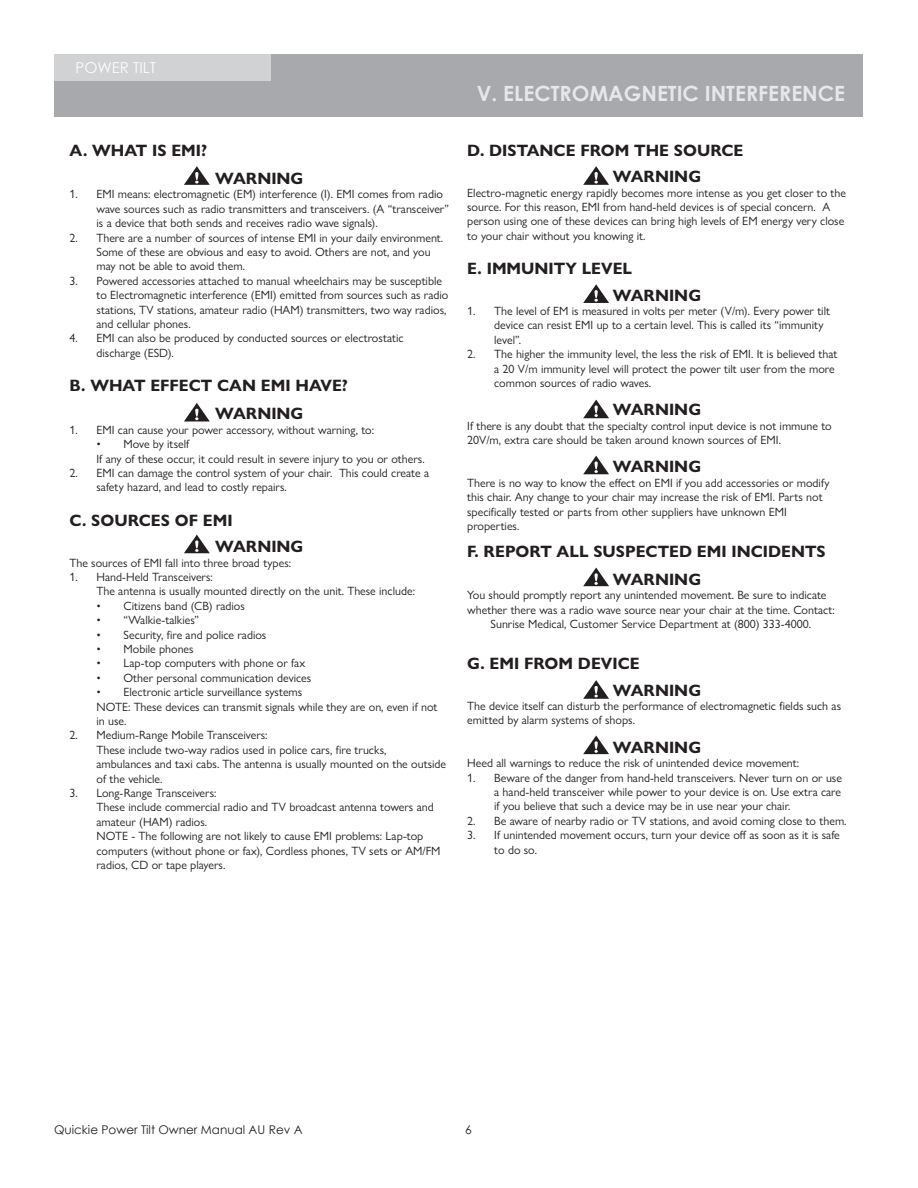
<style>
.page{position:relative;width:918px;height:1188px;background:#fff}
.page>*{position:absolute;margin:0;border:0;box-sizing:border-box;transform-origin:0 0}
.t1{font:700 21px "Century Gothic";color:#e6e7e9}
.t2{font:700 16.5px "Gill Sans Nova";color:#231f20}
.t3{font:15px "Century Gothic";color:#fcfcfc}
.t4{font:12px/14.4px "Gill Sans Nova";color:#231f20}
.t5{font:12px "Century Gothic";color:#231f20}
</style>
<div class="page">
<div style="left:54px;top:54px;width:808px;height:63px;background:#a8a9ad"></div>
<div style="left:54px;top:54px;width:217px;height:26px;background:#d1d2d4"></div>
<svg style="left:184px;top:166px;width:26px;height:19px"></svg>
<svg style="left:583px;top:400px;width:26px;height:18px"></svg>
<svg style="left:184px;top:403px;width:26px;height:18px"></svg>
<svg style="left:583px;top:680px;width:26px;height:19px"></svg>
<svg style="left:184px;top:535px;width:26px;height:18px"></svg>
<svg style="left:583px;top:735px;width:26px;height:19px"></svg>
<svg style="left:583px;top:568px;width:26px;height:18px"></svg>
<svg style="left:583px;top:284px;width:26px;height:19px"></svg>
<svg style="left:583px;top:166px;width:26px;height:19px"></svg>
<svg style="left:583px;top:456px;width:26px;height:18px"></svg>
<p class="t3" style="left:76px;top:57px;width:82px">POWER TILT</p>
<p class="t2" style="left:70px;top:140px;width:139px">A. WHAT IS EMI?</p>
<p class="t2" style="left:215px;top:168px;width:90px">WARNING</p>
<p class="t4" style="left:97px;top:187px;width:354px;text-indent:-27px">1. EMI means: electromagnetic (EM) interference (I). EMI comes from radio wave sources such as radio transmitters and transceivers. (A “transceiver” is a device that both sends and receives radio wave signals).</p>
<p class="t4" style="left:97px;top:230px;width:348px;text-indent:-27px">2. There are a number of sources of intense EMI in your daily environment.<br>Some of these are obvious and easy to avoid. Others are not, and you may not be able to avoid them.</p>
<p class="t4" style="left:97px;top:273px;width:353px;text-indent:-27px">3. Powered accessories attached to manual wheelchairs may be susceptible to Electromagnetic interference (EMI) emitted from sources such as radio stations, TV stations, amateur radio (HAM) transmitters, two way radios, and cellular phones.</p>
<p class="t4" style="left:97px;top:331px;width:309px;text-indent:-27px">4. EMI can also be produced by conducted sources or electrostatic discharge (ESD).</p>
<p class="t2" style="left:70px;top:375px;width:280px">B. WHAT EFFECT CAN EMI HAVE?</p>
<p class="t2" style="left:215px;top:404px;width:90px">WARNING</p>
<p class="t4" style="left:70px;top:422px;width:306px">1. EMI can cause your power accessory, without warning, to:</p>
<p class="t4" style="left:97px;top:437px;width:330px">• Move by itself<br>If any of these occur, it could result in severe injury to you or others.</p>
<p class="t4" style="left:97px;top:466px;width:334px;text-indent:-27px">2. EMI can damage the control system of your chair. This could create a safety hazard, and lead to costly repairs.</p>
<p class="t2" style="left:70px;top:510px;width:165px">C. SOURCES OF EMI</p>
<p class="t2" style="left:215px;top:536px;width:90px">WARNING</p>
<p class="t4" style="left:70px;top:555px;width:223px">The sources of EMI fall into three broad types:</p>
<p class="t4" style="left:97px;top:570px;width:320px;text-indent:-27px">1. Hand-Held Transceivers:<br>The antenna is usually mounted directly on the unit. These include:</p>
<p class="t4" style="left:97px;top:598px;width:150px">• Citizens band (CB) radios</p>
<p class="t4" style="left:97px;top:613px;width:104px">• “Walkie-talkies”</p>
<p class="t4" style="left:97px;top:627px;width:171px">• Security, fire and police radios</p>
<p class="t4" style="left:97px;top:642px;width:99px">• Mobile phones</p>
<p class="t4" style="left:97px;top:656px;width:210px">• Lap-top computers with phone or fax</p>
<p class="t4" style="left:97px;top:670px;width:216px">• Other personal communication devices</p>
<p class="t4" style="left:97px;top:685px;width:342px">• Electronic article surveillance systems<br>NOTE: These devices can transmit signals while they are on, even if not in use.</p>
<p class="t4" style="left:97px;top:728px;width:351px;text-indent:-27px">2. Medium-Range Mobile Transceivers:<br>These include two-way radios used in police cars, fire trucks,<br>ambulances and taxi cabs. The antenna is usually mounted on the outside of the vehicle.</p>
<p class="t4" style="left:97px;top:786px;width:346px;text-indent:-27px">3. Long-Range Transceivers:<br>These include commercial radio and TV broadcast antenna towers and amateur (HAM) radios.<br>NOTE - The following are not likely to cause EMI problems: Lap-top computers (without phone or fax), Cordless phones, TV sets or AM/FM radios, CD or tape players.</p>
<p class="t1" style="left:477px;top:78px;width:370px">V. ELECTROMAGNETIC INTERFERENCE</p>
<p class="t2" style="left:467px;top:140px;width:278px">D. DISTANCE FROM THE SOURCE</p>
<p class="t2" style="left:613px;top:166px;width:90px">WARNING</p>
<p class="t4" style="left:467px;top:185px;width:380px">Electro-magnetic energy rapidly becomes more intense as you get closer to the source. For this reason, EMI from hand-held devices is of special concern. A person using one of these devices can bring high levels of EM energy very close to your chair without you knowing it.</p>
<p class="t2" style="left:467px;top:258px;width:166px">E. IMMUNITY LEVEL</p>
<p class="t2" style="left:613px;top:285px;width:90px">WARNING</p>
<p class="t4" style="left:494px;top:304px;width:337px;text-indent:-27px">1. The level of EM is measured in volts per meter (V/m). Every power tilt device can resist EMI up to a certain level. This is called its “immunity level”.</p>
<p class="t4" style="left:494px;top:347px;width:345px;text-indent:-27px">2. The higher the immunity level, the less the risk of EMI. It is believed that a 20 V/m immunity level will protect the power tilt user from the more common sources of radio waves.</p>
<p class="t2" style="left:613px;top:399px;width:90px">WARNING</p>
<p class="t4" style="left:467px;top:418px;width:366px">If there is any doubt that the specialty control input device is not immune to<br>20V/m, extra care should be taken around known sources of EMI.</p>
<p class="t2" style="left:613px;top:457px;width:90px">WARNING</p>
<p class="t4" style="left:467px;top:475px;width:364px">There is no way to know the effect on EMI if you add accessories or modify this chair. Any change to your chair may increase the risk of EMI. Parts not specifically tested or parts from other suppliers have unknown EMI properties.</p>
<p class="t2" style="left:467px;top:541px;width:360px">F. REPORT ALL SUSPECTED EMI INCIDENTS</p>
<p class="t2" style="left:613px;top:569px;width:90px">WARNING</p>
<p class="t4" style="left:467px;top:588px;width:361px">You should promptly report any unintended movement. Be sure to indicate</p>
<p class="t4" style="left:467px;top:602px;width:369px">whether there was a radio wave source near your chair at the time. Contact:</p>
<p class="t4" style="left:491px;top:617px;width:322px">Sunrise Medical, Customer Service Department at (800) 333-4000.</p>
<p class="t2" style="left:467px;top:653px;width:174px">G. EMI FROM DEVICE</p>
<p class="t2" style="left:613px;top:680px;width:90px">WARNING</p>
<p class="t4" style="left:467px;top:699px;width:375px">The device itself can disturb the performance of electromagnetic fields such as emitted by alarm systems of shops.</p>
<p class="t2" style="left:613px;top:737px;width:90px">WARNING</p>
<p class="t4" style="left:467px;top:756px;width:333px">Heed all warnings to reduce the risk of unintended device movement:</p>
<p class="t4" style="left:494px;top:770px;width:349px;text-align:justify;text-indent:-27px">1. Beware of the danger from hand-held transceivers. Never turn on or use a hand-held transceiver while power to your device is on. Use extra care if you believe that such a device may be in use near your chair.</p>
<p class="t4" style="left:467px;top:813px;width:381px">2. Be aware of nearby radio or TV stations, and avoid coming close to them.</p>
<p class="t4" style="left:494px;top:828px;width:347px;text-indent:-27px">3. If unintended movement occurs, turn your device off as soon as it is safe to do so.</p>
<p class="t5" style="left:54px;top:1121px;width:250px">Quickie Power Tilt Owner Manual AU Rev A</p>
<p class="t5" style="left:465px;top:1121px;width:8px">6</p>
</div>
